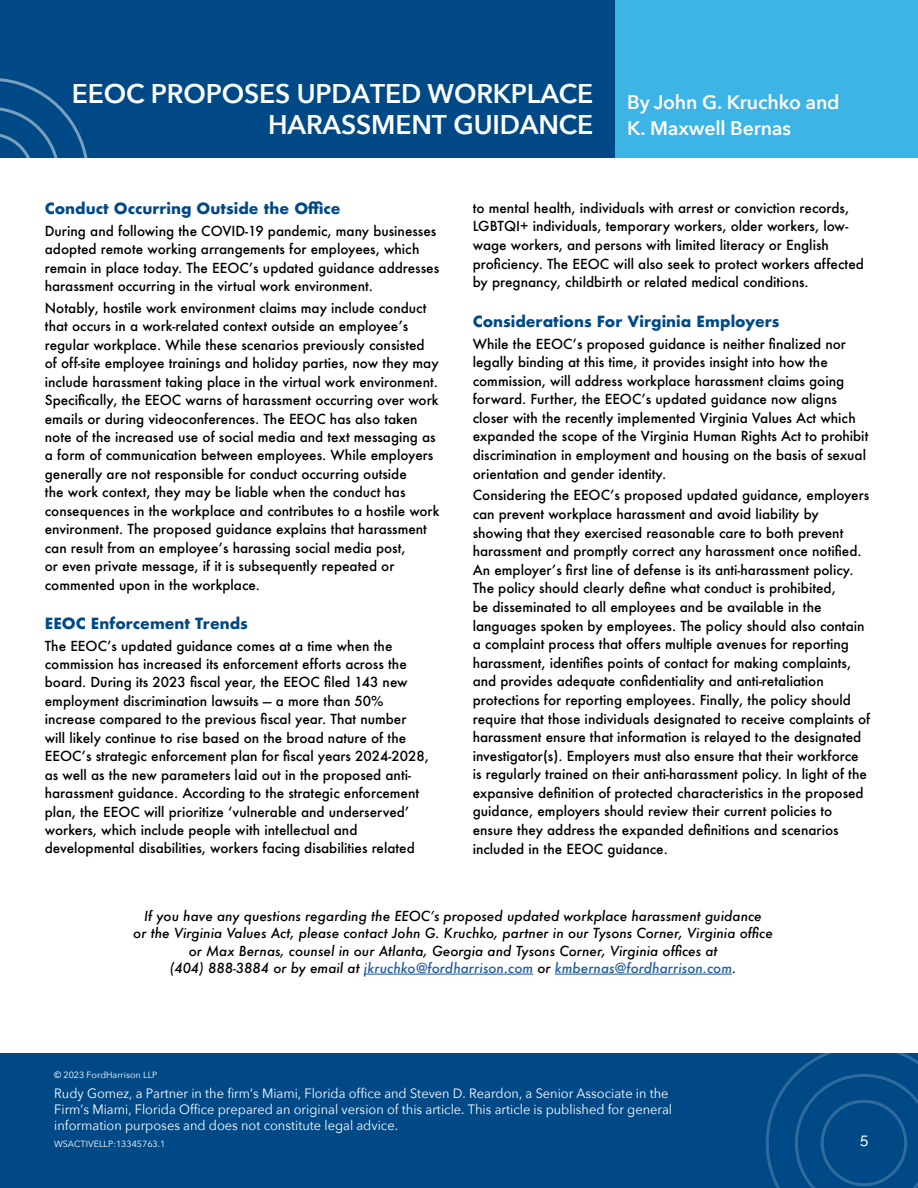
<style>
.page{position:relative;width:918px;height:1188px;background:#fff}
.page>*{position:absolute;margin:0;border:0;box-sizing:border-box;transform-origin:0 0}
.t1{font:600 27px/31.5px "Avenir Next";letter-spacing:-.005em;color:#fff;text-align:right}
.t2{font:600 19.5px/25.5px "Avenir Next";letter-spacing:-.01em;color:#fff}
.t3{font:700 15px "Futura";color:#004987}
.t4{font:500 15px "Raleway";color:#fff}
.t5{font:500 13.5px/18.6px "Futura";color:#000}
.t6{font:italic 500 13.5px/17.2px "Futura";color:#000;text-align:center}
.t7{font:13.5px/15.8px "Avenir Next";color:#fff;scale:.95 1}
.t8{font:9px "Avenir Next";color:#fff}
.s1{color:#215e9e}
</style>
<div class="page">
<div style="left:0;top:1053px;width:918px;height:135px;background:#004987"></div>
<div style="left:0;top:0;width:616px;height:158px;background:#004987"></div>
<svg style="left:0;top:78px;width:88px;height:80px"></svg>
<div style="left:615px;top:0;width:303px;height:158px;background:#3cb4e5"></div>
<hr style="left:364px;top:974px;width:169px;height:1px;background:#215e9e">
<hr style="left:555px;top:974px;width:177px;height:1px;background:#215e9e">
<svg style="left:766px;top:1053px;width:152px;height:135px"></svg>
<h1 class="t1" style="left:72px;top:77px;width:523px">EEOC PROPOSES UPDATED WORKPLACE<br>HARASSMENT GUIDANCE</h1>
<h2 class="t2" style="left:627px;top:89px;width:214px">By John G. Kruchko and<br>K. Maxwell Bernas</h2>
<p class="t3" style="left:45px;top:198px;width:297px">Conduct Occurring Outside the Office</p>
<p class="t5" style="left:45px;top:222px;width:396px">During and following the COVID-19 pandemic, many businesses adopted remote working arrangements for employees, which remain in place today. The EEOC’s updated guidance addresses harassment occurring in the virtual work environment.</p>
<p class="t5" style="left:45px;top:299px;width:396px">Notably, hostile work environment claims may include conduct that occurs in a work-related context outside an employee’s regular workplace. While these scenarios previously consisted of off-site employee trainings and holiday parties, now they may include harassment taking place in the virtual work environment.<br>Specifically, the EEOC warns of harassment occurring over work emails or during videoconferences. The EEOC has also taken note of the increased use of social media and text messaging as a form of communication between employees. While employers generally are not responsible for conduct occurring outside<br>the work context, they may be liable when the conduct has consequences in the workplace and contributes to a hostile work environment. The proposed guidance explains that harassment can result from an employee’s harassing social media post,<br>or even private message, if it is subsequently repeated or commented upon in the workplace.</p>
<p class="t3" style="left:45px;top:612px;width:205px">EEOC Enforcement Trends</p>
<p class="t5" style="left:45px;top:636px;width:386px">The EEOC’s updated guidance comes at a time when the commission has increased its enforcement efforts across the board. During its 2023 fiscal year, the EEOC filed 143 new employment discrimination lawsuits — a more than 50% increase compared to the previous fiscal year. That number will likely continue to rise based on the broad nature of the EEOC’s strategic enforcement plan for fiscal years 2024-2028, as well as the new parameters laid out in the proposed anti&shy;harassment guidance. According to the strategic enforcement plan, the EEOC will prioritize ‘vulnerable and underserved’ workers, which include people with intellectual and developmental disabilities, workers facing disabilities related</p>
<p class="t5" style="left:473px;top:198px;width:393px">to mental health, individuals with arrest or conviction records, LGBTQI+ individuals, temporary workers, older workers, low&shy;wage workers, and persons with limited literacy or English proficiency. The EEOC will also seek to protect workers affected by pregnancy, childbirth or related medical conditions.</p>
<p class="t3" style="left:473px;top:310px;width:308px">Considerations For Virginia Employers</p>
<p class="t5" style="left:473px;top:334px;width:397px">While the EEOC’s proposed guidance is neither finalized nor legally binding at this time, it provides insight into how the commission, will address workplace harassment claims going forward. Further, the EEOC’s updated guidance now aligns closer with the recently implemented Virginia Values Act which expanded the scope of the Virginia Human Rights Act to prohibit discrimination in employment and housing on the basis of sexual orientation and gender identity.</p>
<p class="t5" style="left:473px;top:486px;width:399px">Considering the EEOC’s proposed updated guidance, employers can prevent workplace harassment and avoid liability by showing that they exercised reasonable care to both prevent harassment and promptly correct any harassment once notified.<br>An employer’s first line of defense is its anti-harassment policy.<br>The policy should clearly define what conduct is prohibited,<br>be disseminated to all employees and be available in the languages spoken by employees. The policy should also contain a complaint process that offers multiple avenues for reporting harassment, identifies points of contact for making complaints, and provides adequate confidentiality and anti-retaliation protections for reporting employees. Finally, the policy should require that those individuals designated to receive complaints of harassment ensure that information is relayed to the designated investigator(s). Employers must also ensure that their workforce is regularly trained on their anti-harassment policy. In light of the expansive definition of protected characteristics in the proposed guidance, employers should review their current policies to ensure they address the expanded definitions and scenarios included in the EEOC guidance.</p>
<p class="t6" style="left:133px;top:907px;width:641px">If you have any questions regarding the EEOC’s proposed updated workplace harassment guidance<br>or the Virginia Values Act, please contact John G. Kruchko, partner in our Tysons Corner, Virginia office or Max Bernas, counsel in our Atlanta, Georgia and Tysons Corner, Virginia offices at<br>(404) 888-3884 or by email at <span class="s1">jkruchko@fordharrison.com</span> or <span class="s1">kmbernas@fordharrison.com</span>.</p>
<p class="t8" style="left:54px;top:1068px;width:105px">© 2023 FordHarrison LLP</p>
<p class="t7" style="left:54px;top:1085px;width:652px">Rudy Gomez, a Partner in the firm’s Miami, Florida office and Steven D. Reardon, a Senior Associate in the<br>Firm’s Miami, Florida Office prepared an original version of this article. This article is published for general information purposes and does not constitute legal advice.</p>
<p class="t8" style="left:54px;top:1136px;width:113px">WSACTIVELLP:13345763.1</p>
<p class="t4" style="left:860px;top:1130px;width:10px">5</p>
</div>
